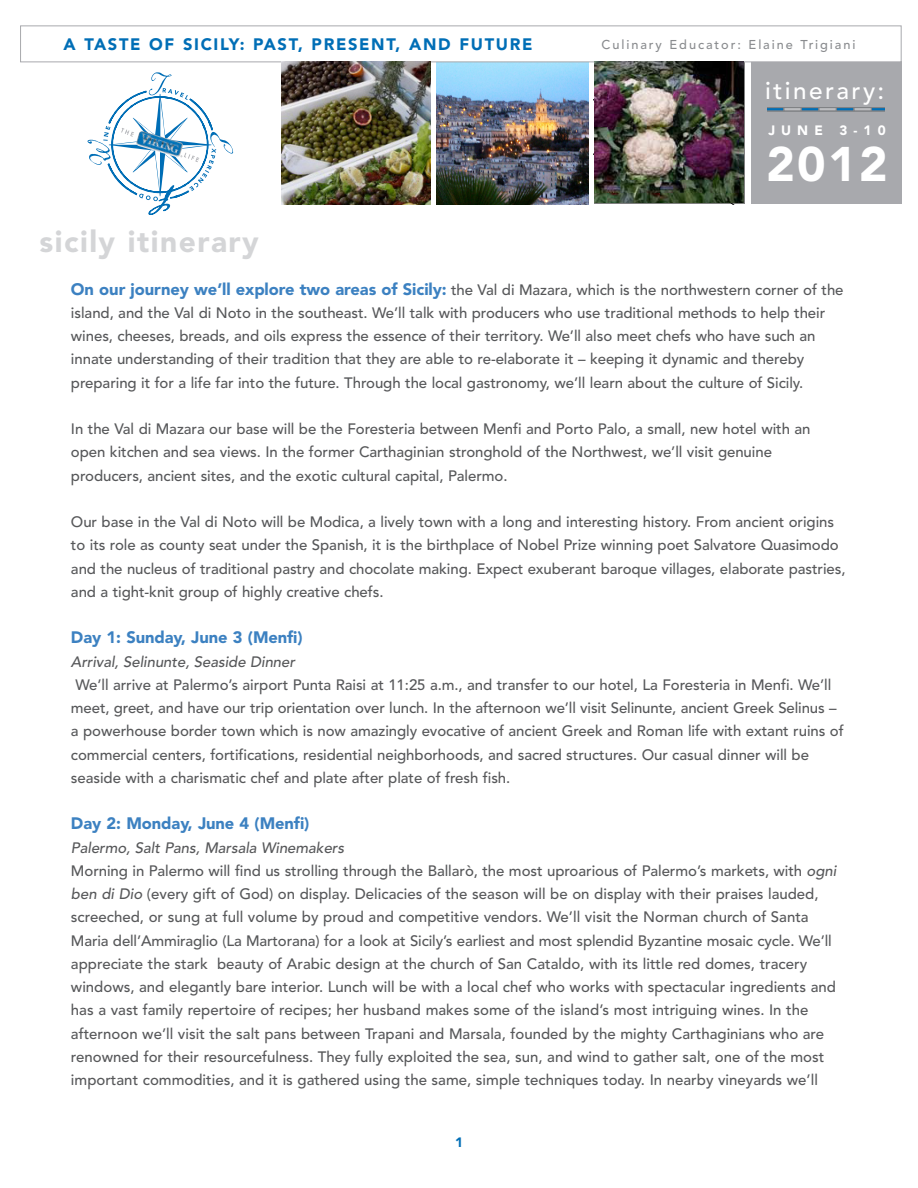
<style>
.page{position:relative;width:918px;height:1188px;background:#fff}
.page>*{position:absolute;margin:0;border:0;box-sizing:border-box;transform-origin:0 0}
.t1{font:900 48.15px "Avenir";color:#fff}
.t2{font:900 29.85px "Avenir";letter-spacing:.05em;color:#d4d5d7}
.t3{font:500 24.3px "Avenir";letter-spacing:.1em;color:#fff}
.t4{font:900 16.5px "Avenir";letter-spacing:-.005em;color:#3c81c1}
.t5{font:900 16.5px "Avenir";letter-spacing:.1em;color:#006eb6}
.t6{font:500 15px/23.2px "Avenir";letter-spacing:-.005em;color:#57585a}
.t7{font:italic 500 15px "Avenir";letter-spacing:-.005em;color:#57585a}
.t8{font:900 13.5px "Avenir";letter-spacing:.45em;color:#fff}
.t9{font:900 13.5px "Avenir";color:#006eb6}
.t10{font:500 12.75px "Avenir";letter-spacing:.15em;color:#8a8c8f}
.s1{font-weight:900;font-size:16.5px;color:#3c81c1}
.s2{font-style:italic}
</style>
<div class="page">
<svg style="left:87px;top:72px;width:146px;height:143px"></svg>
<img style="left:437px;top:62px;width:151px;height:142px">
<div style="left:751px;top:62px;width:150px;height:142px;background:#a8a9ad"></div>
<div style="left:20px;top:26px;width:882px;height:36px;background:#fff;border:1px solid #a8a9ad"></div>
<hr style="left:784px;top:108px;width:17px;height:3px;background:#bcbdc0">
<hr style="left:819px;top:108px;width:17px;height:3px;background:#bcbdc0">
<hr style="left:854px;top:108px;width:17px;height:3px;background:#bcbdc0">
<svg style="left:768px;top:108px;width:15px;height:3px"></svg>
<svg style="left:802px;top:108px;width:16px;height:3px"></svg>
<svg style="left:837px;top:108px;width:16px;height:3px"></svg>
<svg style="left:872px;top:108px;width:13px;height:3px"></svg>
<hr style="left:767px;top:107px;width:118px;height:1px;background:#808285">
<hr style="left:767px;top:111px;width:118px;height:1px;background:#808285">
<img style="left:281px;top:62px;width:149px;height:142px">
<img style="left:594px;top:61px;width:150px;height:142px">
<p class="t5" style="left:64px;top:34px;width:470px">A TASTE OF SICILY: PAST, PRESENT, AND FUTURE</p>
<p class="t2" style="left:40px;top:223px;width:221px">sicily itinerary</p>
<p class="t10" style="left:602px;top:37px;width:256px">Culinary Educator: Elaine Trigiani</p>
<p class="t3" style="left:765px;top:77px;width:121px">itinerary:</p>
<p class="t8" style="left:768px;top:122px;width:119px">JUNE 3-10</p>
<p class="t1" style="left:766px;top:136px;width:123px">2012</p>
<p class="t6" style="left:71px;top:278px;width:774px"><span class="s1">On our journey we’ll explore two areas of Sicily:</span> the Val di Mazara, which is the northwestern corner of the island, and the Val di Noto in the southeast. We’ll talk with producers who use traditional methods to help their wines, cheeses, breads, and oils express the essence of their territory. We’ll also meet chefs who have such an innate understanding of their tradition that they are able to re-elaborate it – keeping it dynamic and thereby preparing it for a life far into the future. Through the local gastronomy, we’ll learn about the culture of Sicily.</p>
<p class="t6" style="left:71px;top:418px;width:741px">In the Val di Mazara our base will be the Foresteria between Menfi and Porto Palo, a small, new hotel with an open kitchen and sea views. In the former Carthaginian stronghold of the Northwest, we’ll visit genuine producers, ancient sites, and the exotic cultural capital, Palermo.</p>
<p class="t6" style="left:71px;top:511px;width:776px">Our base in the Val di Noto will be Modica, a lively town with a long and interesting history. From ancient origins to its role as county seat under the Spanish, it is the birthplace of Nobel Prize winning poet Salvatore Quasimodo and the nucleus of traditional pastry and chocolate making. Expect exuberant baroque villages, elaborate pastries, and a tight-knit group of highly creative chefs.</p>
<p class="t4" style="left:71px;top:628px;width:233px">Day 1: Sunday, June 3 (Menfi)</p>
<p class="t7" style="left:71px;top:653px;width:226px">Arrival, Selinunte, Seaside Dinner</p>
<p class="t6" style="left:76px;top:673px;width:757px">We’ll arrive at Palermo’s airport Punta Raisi at 11:25 a.m., and transfer to our hotel, La Foresteria in Menfi. We’ll</p>
<p class="t6" style="left:71px;top:697px;width:767px">meet, greet, and have our trip orientation over lunch. In the afternoon we’ll visit Selinunte, ancient Greek Selinus –</p>
<p class="t6" style="left:71px;top:720px;width:774px">a powerhouse border town which is now amazingly evocative of ancient Greek and Roman life with extant ruins of</p>
<p class="t6" style="left:71px;top:743px;width:740px">commercial centers, fortifications, residential neighborhoods, and sacred structures. Our casual dinner will be</p>
<p class="t6" style="left:71px;top:766px;width:441px">seaside with a charismatic chef and plate after plate of fresh fish.</p>
<p class="t4" style="left:71px;top:814px;width:240px">Day 2: Monday, June 4 (Menfi)</p>
<p class="t6" style="left:71px;top:836px;width:767px"><span class="s2">Palermo, Salt Pans, Marsala Winemakers<br></span>Morning in Palermo will find us strolling through the Ballarò, the most uproarious of Palermo’s markets, with <span class="s2">ogni ben di Dio</span> (every gift of God) on display. Delicacies of the season will be on display with their praises lauded, screeched, or sung at full volume by proud and competitive vendors. We’ll visit the Norman church of Santa Maria dell’Ammiraglio (La Martorana) for a look at Sicily’s earliest and most splendid Byzantine mosaic cycle. We’ll appreciate the stark beauty of Arabic design at the church of San Cataldo, with its little red domes, tracery windows, and elegantly bare interior. Lunch will be with a local chef who works with spectacular ingredients and has a vast family repertoire of recipes; her husband makes some of the island’s most intriguing wines. In the afternoon we’ll visit the salt pans between Trapani and Marsala, founded by the mighty Carthaginians who are renowned for their resourcefulness. They fully exploited the sea, sun, and wind to gather salt, one of the most important commodities, and it is gathered using the same, simple techniques today. In nearby vineyards we’ll</p>
<p class="t9" style="left:455px;top:1134px;width:9px">1</p>
</div>
